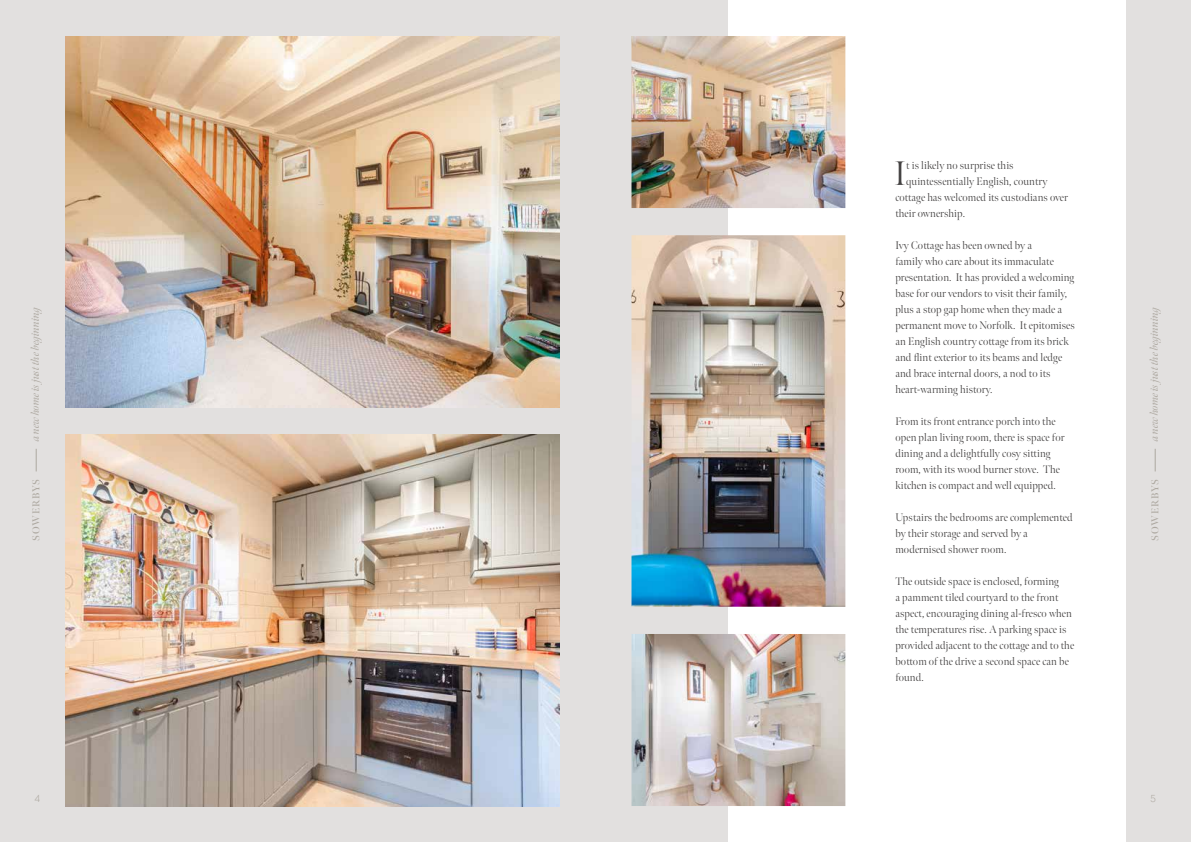
<style>
.page{position:relative;width:1191px;height:842px;background:#fff}
.page>*{position:absolute;margin:0;border:0;box-sizing:border-box;transform-origin:0 0}
.t1{font:300 34px "Meno Banner";color:#434141}
.t2{font:300 11px/16px "Meno Banner";letter-spacing:.01em;color:#434141}
.t3{font:italic 11px "Meno Banner";letter-spacing:-.01em;color:#ada8a0}
.t4{font:600 10px "Meno Banner";letter-spacing:.08em;color:#ada8a0}
.t5{font:300 10px "Quasimoda";color:#ada8a0}
</style>
<div class="page">
<div style="left:0;top:0;width:595px;height:842px;background:#e2e0df"></div>
<div style="left:595px;top:0;width:596px;height:842px;background:#e2e0df"></div>
<svg style="left:36px;top:449px;width:1px;height:22px"></svg>
<svg style="left:1155px;top:449px;width:1px;height:22px"></svg>
<div style="left:728px;top:0;width:397px;height:842px;background:#fff"></div>
<img style="left:631px;top:235px;width:214px;height:372px">
<img style="left:631px;top:36px;width:214px;height:172px">
<img style="left:631px;top:634px;width:214px;height:172px">
<img style="left:66px;top:36px;width:493px;height:371px">
<img style="left:66px;top:434px;width:493px;height:372px">
<h1 class="t1" style="left:894px;top:153px;width:13px">I</h1>
<p class="t2" style="left:906px;top:158px;width:109px">t is likely no surprise this</p>
<p class="t2" style="left:906px;top:174px;width:143px">quintessentially English, country</p>
<p class="t2" style="left:895px;top:190px;width:174px">cottage has welcomed its custodians over</p>
<p class="t2" style="left:895px;top:206px;width:71px">their ownership.</p>
<p class="t2" style="left:895px;top:238px;width:181px">Ivy Cottage has been owned by a<br>family who care about its immaculate presentation. It has provided a welcoming base for our vendors to visit their family, plus a stop gap home when they made a permanent move to Norfolk. It epitomises an English country cottage from its brick and flint exterior to its beams and ledge and brace internal doors, a nod to its heart-warming history.</p>
<p class="t2" style="left:895px;top:414px;width:171px">From its front entrance porch into the open plan living room, there is space for dining and a delightfully cosy sitting room, with its wood burner stove. The kitchen is compact and well equipped.</p>
<p class="t2" style="left:895px;top:510px;width:179px">Upstairs the bedrooms are complemented by their storage and served by a modernised shower room.</p>
<p class="t2" style="left:895px;top:574px;width:180px">The outside space is enclosed, forming<br>a pamment tiled courtyard to the front aspect, encouraging dining al-fresco when the temperatures rise. A parking space is provided adjacent to the cottage and to the bottom of the drive a second space can be found.</p>
<p class="t3" style="left:29px;top:441px;width:138px;rotate:-90deg">a new home is just the beginning</p>
<p class="t3" style="left:1147px;top:441px;width:138px;rotate:-90deg">a new home is just the beginning</p>
<p class="t4" style="left:30px;top:541px;width:63px;rotate:-90deg">SOWERBYS</p>
<p class="t4" style="left:1149px;top:541px;width:63px;rotate:-90deg">SOWERBYS</p>
<p class="t5" style="left:35px;top:791px;width:7px">4</p>
<p class="t5" style="left:1150px;top:791px;width:7px">5</p>
</div>
